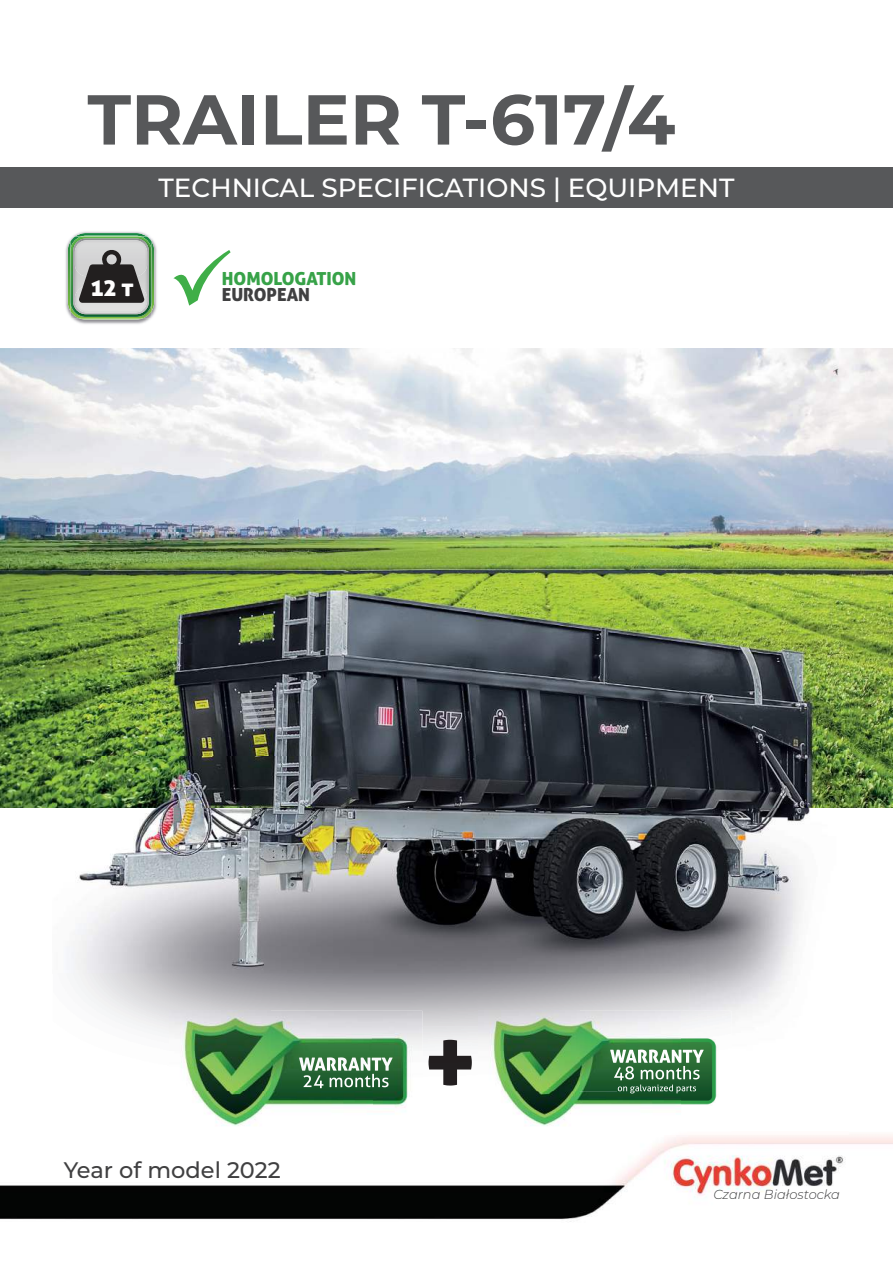
<style>
.page{position:relative;width:893px;height:1263px;background:#fff}
.page>*{position:absolute;margin:0;border:0;box-sizing:border-box;transform-origin:0 0}
.t1{font:700 70.5px "Montserrat";color:#57585a}
.t2{font:500 26.25px "Montserrat";color:#fff}
.t3{font:24px "Aller Display";color:#fff}
.t4{font:500 22.5px "Montserrat";color:#404041}
.t5{font:18px "Aller Display";color:#37a248}
.t6{font:18px "Aller Display";color:#404041}
.t7{font:italic 300 13.05px "Montserrat";color:#404041}
</style>
<div class="page">
<img style="left:0;top:1134px;width:893px;height:88px">
<img style="left:0;top:348px;width:893px;height:460px">
<div style="left:0;top:167px;width:893px;height:40px;background:#57585a"></div>
<img style="left:53px;top:348px;width:636px;height:625px">
<img style="left:689px;top:348px;width:159px;height:670px">
<img style="left:422px;top:1026px;width:57px;height:60px">
<img style="left:170px;top:1011px;width:252px;height:115px">
<img style="left:479px;top:1011px;width:252px;height:115px">
<img style="left:370px;top:1057px;width:23px;height:14px">
<img style="left:299px;top:1057px;width:71px;height:14px">
<img style="left:303px;top:1074px;width:86px;height:14px">
<img style="left:303px;top:1075px;width:60px;height:13px">
<img style="left:681px;top:1049px;width:23px;height:14px">
<img style="left:610px;top:1049px;width:71px;height:14px">
<img style="left:664px;top:1066px;width:36px;height:14px">
<img style="left:614px;top:1066px;width:50px;height:14px">
<img style="left:618px;top:1084px;width:78px;height:9px">
<img style="left:618px;top:1086px;width:21px;height:7px">
<img style="left:428px;top:1040px;width:44px;height:45px">
<img style="left:65px;top:231px;width:92px;height:93px">
<img style="left:68px;top:233px;width:79px;height:14px">
<img style="left:81px;top:236px;width:60px;height:1px">
<img style="left:70px;top:237px;width:82px;height:80px">
<img style="left:73px;top:238px;width:76px;height:76px">
<img style="left:75px;top:240px;width:72px;height:36px">
<img style="left:75px;top:286px;width:72px;height:26px">
<svg style="left:79px;top:249px;width:65px;height:54px;background:#615f5f"></svg>
<svg style="left:173px;top:250px;width:58px;height:56px"></svg>
<h1 class="t1" style="left:87px;top:85px;width:589px">TRAILER T-617/4</h1>
<p class="t2" style="left:158px;top:177px;width:578px">TECHNICAL SPECIFICATIONS | EQUIPMENT</p>
<p class="t3" style="left:91px;top:273px;width:45px">12 t</p>
<p class="t5" style="left:222px;top:268px;width:136px">HOMOLOGATION</p>
<p class="t6" style="left:222px;top:284px;width:90px">EUROPEAN</p>
<p class="t4" style="left:64px;top:1161px;width:218px">Year of model 2022</p>
<p class="t7" style="left:713px;top:1187px;width:128px">Czarna Białostocka</p>
</div>
